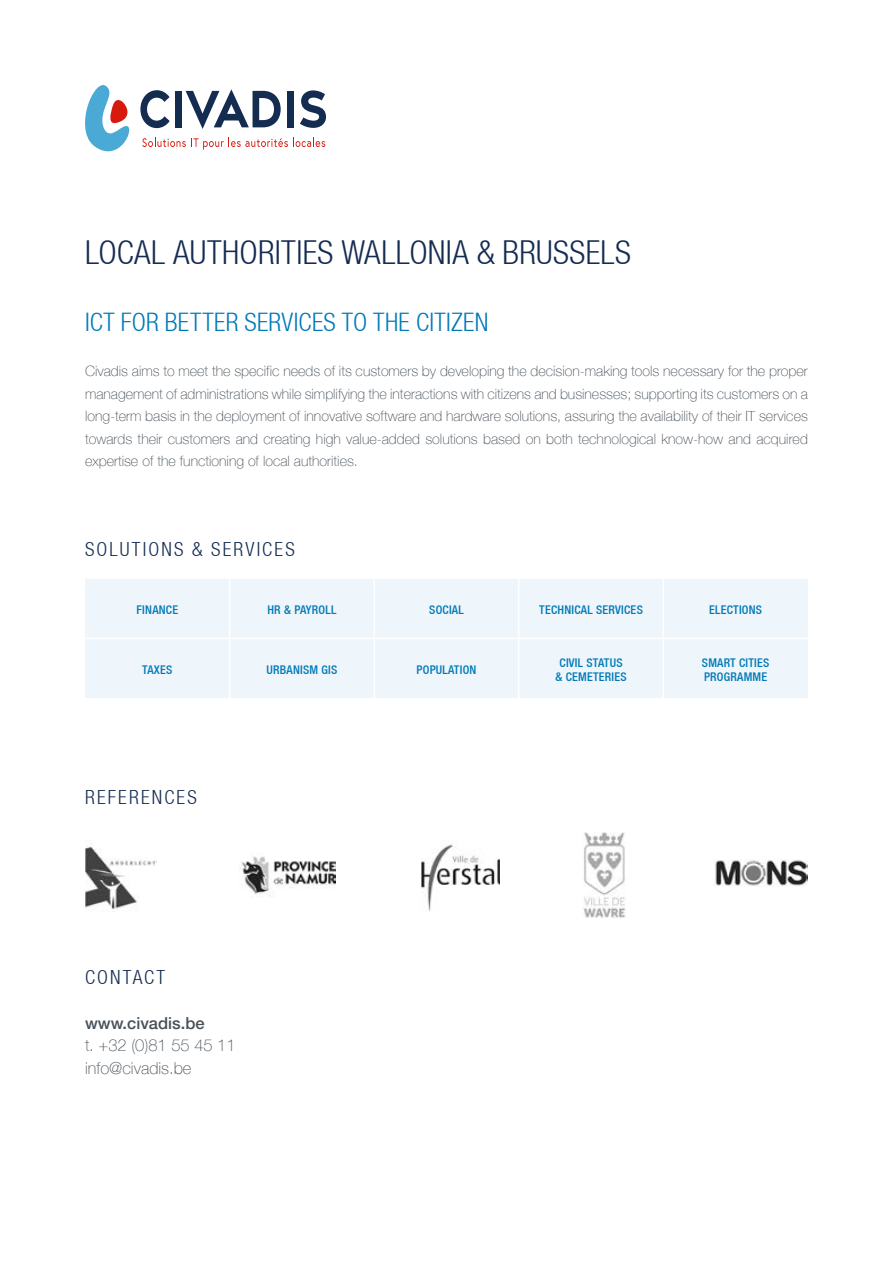
<style>
.page{position:relative;width:893px;height:1263px;background:#fff}
.page>*{position:absolute;margin:0;border:0;box-sizing:border-box;transform-origin:0 0}
.t1{font:300 condensed 33px "Helvetica Neue LT";letter-spacing:.01em;color:#152c51}
.t2{font:300 condensed 25.5px "Helvetica Neue LT";letter-spacing:.01em;color:#007ab7}
.t3{font:300 condensed 19.5px "Helvetica Neue LT";letter-spacing:.11em;color:#152c51}
.t4{font:100 16.5px/22.5px "Helvetica Neue LT";color:#475058}
.t5{font:500 16.5px "Helvetica Neue LT";color:#475058}
.t6{font:100 14.25px/22.5px "Helvetica Neue LT";color:#475058;text-align:justify}
.t7{font:500 condensed 12px/13.5px "Helvetica Neue LT";letter-spacing:.02em;color:#007ab7;text-align:center}
</style>
<div class="page">
<div style="left:85px;top:579px;width:723px;height:119px;background:#eef5fb"></div>
<hr style="left:229px;top:579px;width:1px;height:59px;background:#fff">
<hr style="left:373px;top:579px;width:2px;height:59px;background:#fff">
<hr style="left:518px;top:579px;width:1px;height:59px;background:#fff">
<hr style="left:663px;top:579px;width:1px;height:59px;background:#fff">
<hr style="left:85px;top:638px;width:145px;height:1px;background:#fff">
<hr style="left:230px;top:638px;width:144px;height:1px;background:#fff">
<hr style="left:229px;top:639px;width:1px;height:59px;background:#fff">
<hr style="left:374px;top:638px;width:145px;height:1px;background:#fff">
<hr style="left:373px;top:639px;width:2px;height:59px;background:#fff">
<hr style="left:519px;top:638px;width:144px;height:1px;background:#fff">
<hr style="left:518px;top:639px;width:1px;height:59px;background:#fff">
<hr style="left:663px;top:638px;width:145px;height:1px;background:#fff">
<hr style="left:663px;top:639px;width:1px;height:59px;background:#fff">
<img style="left:85px;top:846px;width:72px;height:64px">
<img style="left:240px;top:856px;width:96px;height:41px">
<img style="left:422px;top:844px;width:78px;height:68px">
<img style="left:583px;top:832px;width:43px;height:86px">
<img style="left:715px;top:860px;width:93px;height:26px">
<svg style="left:142px;top:138px;width:183px;height:12px"></svg>
<svg style="left:140px;top:90px;width:30px;height:38px"></svg>
<div style="left:175px;top:91px;width:7px;height:36px;background:#152c51"></div>
<svg style="left:186px;top:89px;width:95px;height:40px"></svg>
<div style="left:287px;top:91px;width:7px;height:36px;background:#152c51"></div>
<svg style="left:300px;top:90px;width:26px;height:38px"></svg>
<svg style="left:85px;top:85px;width:45px;height:66px"></svg>
<h1 class="t1" style="left:85px;top:233px;width:547px">LOCAL AUTHORITIES WALLONIA &amp; BRUSSELS</h1>
<h2 class="t2" style="left:85px;top:308px;width:405px">ICT FOR BETTER SERVICES TO THE CITIZEN</h2>
<p class="t6" style="left:85px;top:360px;width:724px">Civadis aims to meet the specific needs of its customers by developing the decision-making tools necessary for the proper management of administrations while simplifying the interactions with citizens and businesses; supporting its customers on a long-term basis in the deployment of innovative software and hardware solutions, assuring the availability of their IT services towards their customers and creating high value-added solutions based on both technological know-how and acquired expertise of the functioning of local authorities.</p>
<h3 class="t3" style="left:85px;top:538px;width:211px">SOLUTIONS &amp; SERVICES</h3>
<p class="t7" style="left:136px;top:603px;width:43px">FINANCE</p>
<p class="t7" style="left:267px;top:603px;width:71px">HR &amp; PAYROLL</p>
<p class="t7" style="left:429px;top:603px;width:36px">SOCIAL</p>
<p class="t7" style="left:539px;top:603px;width:105px">TECHNICAL SERVICES</p>
<p class="t7" style="left:709px;top:603px;width:55px">ELECTIONS</p>
<p class="t7" style="left:142px;top:663px;width:32px">TAXES</p>
<p class="t7" style="left:266px;top:663px;width:72px">URBANISM GIS</p>
<p class="t7" style="left:416px;top:663px;width:61px">POPULATION</p>
<p class="t7" style="left:555px;top:656px;width:73px">CIVIL STATUS &amp; CEMETERIES</p>
<p class="t7" style="left:702px;top:656px;width:69px;text-align:left">SMART CITIES<br>PROGRAMME</p>
<h3 class="t3" style="left:85px;top:786px;width:113px">REFERENCES</h3>
<h3 class="t3" style="left:85px;top:966px;width:82px">CONTACT</h3>
<p class="t5" style="left:85px;top:1013px;width:121px">www.civadis.be</p>
<p class="t4" style="left:85px;top:1034px;width:152px">t. +32 (0)81 55 45 11 info@civadis.be</p>
</div>
